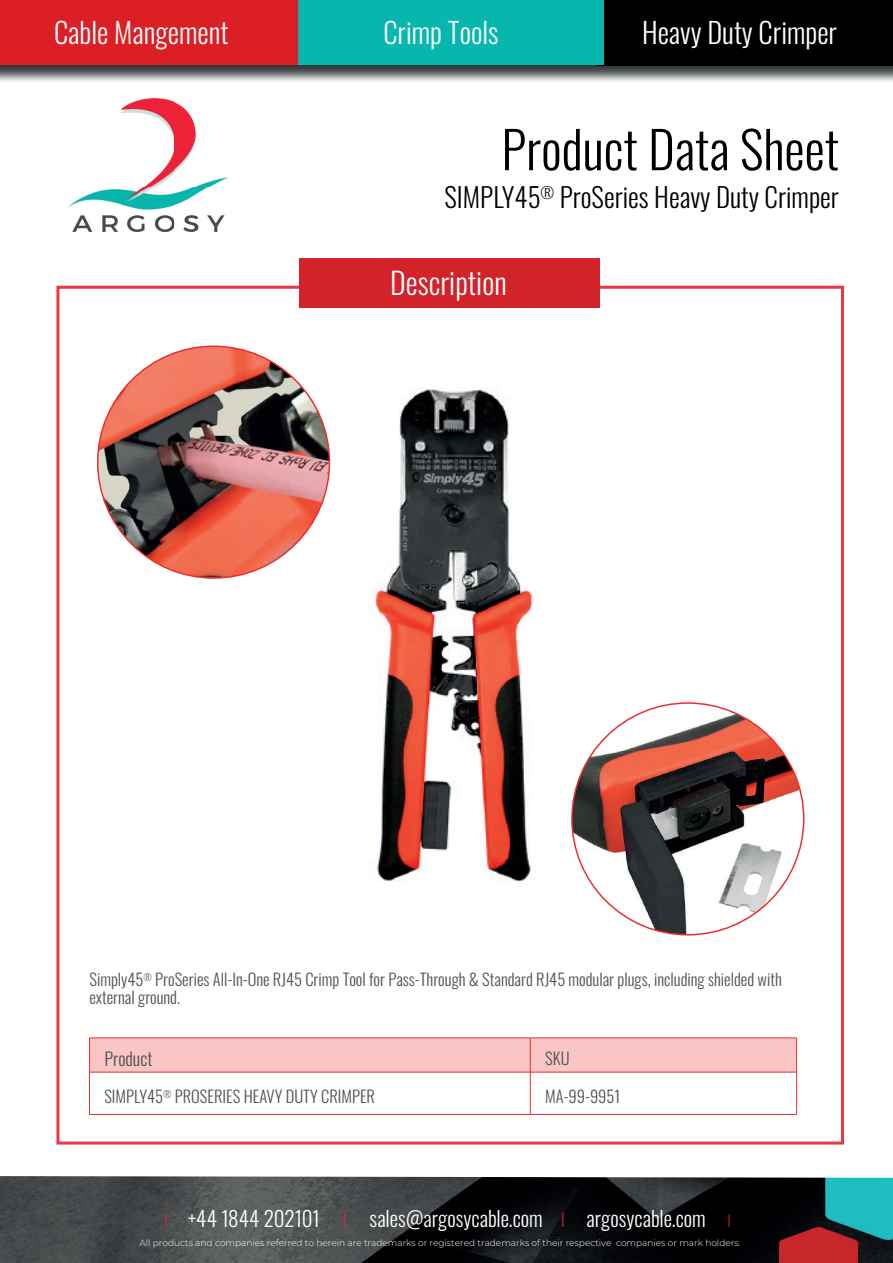
<style>
.page{position:relative;width:893px;height:1263px;background:#fff}
.page>*{position:absolute;margin:0;border:0;box-sizing:border-box;transform-origin:0 0}
.t1{font:300 51px "Oswald";color:#000001}
.t2{font:300 30px "Oswald";color:#fff}
.t3{font:300 28.5px "Oswald";color:#fff}
.t4{font:300 27px "Oswald";color:#000001}
.t5{font:300 21px "Oswald";color:#fff}
.t6{font:300 18px "Oswald";color:#4f5253}
.t7{font:300 16.5px/18px "Oswald";color:#4f5253}
.t8{font:300 9px "Montserrat";color:#fff}
.s1{font-family:"Montserrat";font-size:18px;color:#ed1e38}
.s2{font-family:"Montserrat";color:#ed1e38}
</style>
<div class="page">
<img style="left:68px;top:99px;width:159px;height:133px">
<img style="left:0;top:64px;width:893px;height:18px">
<div style="left:0;top:0;width:893px;height:64px;background:#db1f25"></div>
<div style="left:596px;top:0;width:297px;height:65px;background:#000001"></div>
<div style="left:298px;top:0;width:305px;height:64px;background:#07b7ad"></div>
<img style="left:0;top:1176px;width:893px;height:87px">
<img style="left:97px;top:307px;width:704px;height:612px">
<img style="left:572px;top:703px;width:232px;height:232px;border-radius:116px">
<div style="left:299px;top:258px;width:301px;height:49px;background:#d2222a"></div>
<div style="left:90px;top:1039px;width:706px;height:33px;background:#f9c5c5"></div>
<hr style="left:89px;top:1038px;width:441px;height:1px;background:#ee2d2d">
<hr style="left:89px;top:1038px;width:1px;height:34px;background:#ee2d2d">
<hr style="left:530px;top:1038px;width:267px;height:1px;background:#ee2d2d">
<hr style="left:530px;top:1038px;width:1px;height:34px;background:#ee2d2d">
<hr style="left:796px;top:1038px;width:1px;height:34px;background:#ee2d2d">
<hr style="left:89px;top:1072px;width:441px;height:1px;background:#ee2d2d">
<hr style="left:89px;top:1072px;width:1px;height:42px;background:#ee2d2d">
<hr style="left:530px;top:1072px;width:267px;height:1px;background:#ee2d2d">
<hr style="left:530px;top:1072px;width:1px;height:42px;background:#ee2d2d">
<hr style="left:796px;top:1072px;width:1px;height:42px;background:#ee2d2d">
<hr style="left:89px;top:1114px;width:441px;height:1px;background:#ee2d2d">
<hr style="left:530px;top:1114px;width:267px;height:1px;background:#ee2d2d">
<img style="left:98px;top:346px;width:231px;height:232px;border-radius:116px">
<h3 class="t3" style="left:54px;top:7px;width:176px">Cable Mangement</h3>
<h3 class="t3" style="left:383px;top:7px;width:117px">Crimp Tools</h3>
<h3 class="t3" style="left:642px;top:7px;width:197px">Heavy Duty Crimper</h3>
<h1 class="t1" style="left:501px;top:104px;width:339px">Product Data Sheet</h1>
<h3 class="t4" style="left:445px;top:173px;width:396px">SIMPLY45<sup>®</sup> ProSeries Heavy Duty Crimper</h3>
<h2 class="t2" style="left:390px;top:256px;width:118px">Description</h2>
<p class="t7" style="left:89px;top:968px;width:694px">Simply45<sup>®</sup> ProSeries All-In-One RJ45 Crimp Tool for Pass-Through &amp; Standard RJ45 modular plugs, including shielded with external ground.</p>
<p class="t6" style="left:104px;top:1042px;width:50px">Product</p>
<p class="t7" style="left:545px;top:1047px;width:26px">SKU</p>
<p class="t7" style="left:104px;top:1085px;width:272px">SIMPLY45<sup>®</sup> PROSERIES HEAVY DUTY CRIMPER</p>
<p class="t7" style="left:545px;top:1085px;width:77px">MA-99-9951</p>
<p class="t5" style="left:164px;top:1199px;width:570px"><span class="s1">I</span> +44 1844 202101 <span class="s2">I</span> sales@argosycable.com <span class="s2">I</span> argosycable.com <span class="s1">I</span></p>
<p class="t8" style="left:139px;top:1237px;width:602px">All products and companies referred to herein are trademarks or registered trademarks of their respective companies or mark holders.</p>
</div>
